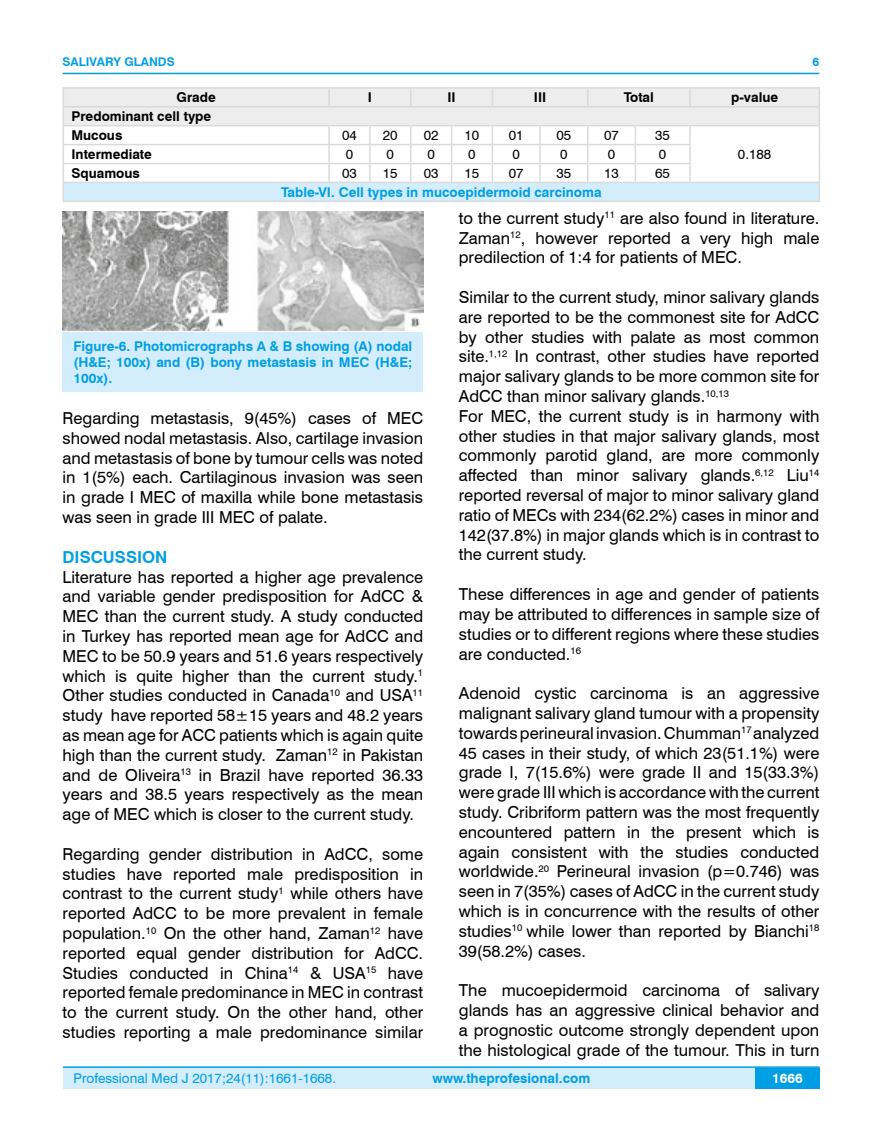
<style>
.page{position:relative;width:882px;height:1145px;background:#fff}
.page>*{position:absolute;margin:0;border:0;box-sizing:border-box;transform-origin:0 0}
.t1{font:16.5px/19.8px "Swiss 721 BT";color:#000;text-align:justify}
.t2{font:700 16.5px "Swiss 721 BT";color:#009fe3}
.t3{font:700 13.5px/16.2px "Swiss 721 BT";color:#009fe3;text-align:justify}
.t4{font:700 13.5px/18.9px "Swiss 721 BT";color:#000}
.t5{font:13.5px "Swiss 721 BT";color:#000}
.t6{font:13.5px "Swiss 721 BT";color:#009fe3}
.t7{font:700 13.5px "Swiss 721 BT";color:#fff}
.t8{font:700 12px "Swiss 721 BT";color:#009fe3}
</style>
<div class="page">
<div style="left:63px;top:1067px;width:756px;height:21px;background:#d4edfc"></div>
<hr style="left:63px;top:1066px;width:756px;height:2px;background:#009fe3">
<div style="left:754px;top:1068px;width:65px;height:20px;background:#009fe3"></div>
<hr style="left:63px;top:73px;width:756px;height:1px;background:#009fe3">
<hr style="left:63px;top:87px;width:266px;height:2px;background:#dadada">
<hr style="left:329px;top:87px;width:41px;height:2px;background:#dadada">
<hr style="left:370px;top:87px;width:40px;height:2px;background:#dadada">
<hr style="left:410px;top:87px;width:41px;height:2px;background:#dadada">
<hr style="left:451px;top:87px;width:41px;height:2px;background:#dadada">
<hr style="left:492px;top:87px;width:47px;height:2px;background:#dadada">
<hr style="left:539px;top:87px;width:48px;height:2px;background:#dadada">
<hr style="left:587px;top:87px;width:48px;height:2px;background:#dadada">
<hr style="left:635px;top:87px;width:54px;height:2px;background:#dadada">
<hr style="left:689px;top:87px;width:130px;height:2px;background:#dadada">
<svg style="left:63px;top:89px;width:756px;height:112px"></svg>
<hr style="left:63px;top:201px;width:266px;height:1px;background:#dadada">
<hr style="left:329px;top:201px;width:41px;height:1px;background:#dadada">
<hr style="left:370px;top:201px;width:40px;height:1px;background:#dadada">
<hr style="left:410px;top:201px;width:41px;height:1px;background:#dadada">
<hr style="left:451px;top:201px;width:41px;height:1px;background:#dadada">
<hr style="left:492px;top:201px;width:47px;height:1px;background:#dadada">
<hr style="left:539px;top:201px;width:48px;height:1px;background:#dadada">
<hr style="left:587px;top:201px;width:48px;height:1px;background:#dadada">
<hr style="left:635px;top:201px;width:54px;height:1px;background:#dadada">
<hr style="left:689px;top:201px;width:130px;height:1px;background:#dadada">
<img style="left:63px;top:211px;width:360px;height:119px">
<div style="left:63px;top:332px;width:360px;height:60px;background:#d4edfc"></div>
<p class="t8" style="left:63px;top:53px;width:113px">SALIVARY GLANDS</p>
<p class="t4" style="left:176px;top:88px;width:41px">Grade</p>
<p class="t4" style="left:367px;top:88px;width:6px">I</p>
<p class="t4" style="left:447px;top:88px;width:10px">II</p>
<p class="t4" style="left:533px;top:88px;width:14px">III</p>
<p class="t4" style="left:623px;top:88px;width:32px">Total</p>
<p class="t4" style="left:730px;top:88px;width:48px">p-value</p>
<p class="t4" style="left:71px;top:107px;width:141px">Predominant cell type<br>Mucous</p>
<p class="t5" style="left:342px;top:126px;width:16px">04</p>
<p class="t5" style="left:382px;top:126px;width:16px">20</p>
<p class="t5" style="left:423px;top:126px;width:16px">02</p>
<p class="t5" style="left:464px;top:126px;width:16px">10</p>
<p class="t5" style="left:508px;top:126px;width:16px">01</p>
<p class="t5" style="left:556px;top:126px;width:16px">05</p>
<p class="t5" style="left:604px;top:126px;width:16px">07</p>
<p class="t5" style="left:655px;top:126px;width:16px">35</p>
<p class="t4" style="left:71px;top:144px;width:82px">Intermediate</p>
<p class="t5" style="left:345px;top:145px;width:9px">0</p>
<p class="t5" style="left:386px;top:145px;width:9px">0</p>
<p class="t5" style="left:427px;top:145px;width:9px">0</p>
<p class="t5" style="left:468px;top:145px;width:9px">0</p>
<p class="t5" style="left:512px;top:145px;width:9px">0</p>
<p class="t5" style="left:560px;top:145px;width:9px">0</p>
<p class="t5" style="left:607px;top:145px;width:9px">0</p>
<p class="t5" style="left:658px;top:145px;width:9px">0</p>
<p class="t5" style="left:737px;top:145px;width:35px">0.188</p>
<p class="t4" style="left:71px;top:163px;width:70px">Squamous</p>
<p class="t5" style="left:342px;top:164px;width:16px">03</p>
<p class="t5" style="left:382px;top:164px;width:16px">15</p>
<p class="t5" style="left:423px;top:164px;width:16px">03</p>
<p class="t5" style="left:464px;top:164px;width:16px">15</p>
<p class="t5" style="left:508px;top:164px;width:16px">07</p>
<p class="t5" style="left:556px;top:164px;width:16px">35</p>
<p class="t5" style="left:604px;top:164px;width:16px">13</p>
<p class="t5" style="left:655px;top:164px;width:16px">65</p>
<p class="t3" style="left:281px;top:184px;width:322px">Table-VI. Cell types in mucoepidermoid carcinoma</p>
<p class="t8" style="left:812px;top:53px;width:8px">6</p>
<p class="t3" style="left:73px;top:337px;width:340px">Figure-6. Photomicrographs A &amp; B showing (A) nodal (H&amp;E; 100x) and (B) bony metastasis in MEC (H&amp;E; 100x).</p>
<p class="t1" style="left:63px;top:408px;width:362px">Regarding metastasis, 9(45%) cases of MEC showed nodal metastasis. Also, cartilage invasion and metastasis of bone by tumour cells was noted in 1(5%) each. Cartilaginous invasion was seen in grade I MEC of maxilla while bone metastasis was seen in grade III MEC of palate.</p>
<p class="t2" style="left:63px;top:545px;width:106px">DISCUSSION</p>
<p class="t1" style="left:63px;top:566px;width:362px">Literature has reported a higher age prevalence and variable gender predisposition for AdCC &amp; MEC than the current study. A study conducted in Turkey has reported mean age for AdCC and MEC to be 50.9 years and 51.6 years respectively which is quite higher than the current study.<sup>1<br></sup>Other studies conducted in Canada<sup>10</sup> and USA<sup>11 </sup>study have reported 58±15 years and 48.2 years as mean age for ACC patients which is again quite high than the current study. Zaman<sup>12</sup> in Pakistan and de Oliveira<sup>13</sup> in Brazil have reported 36.33 years and 38.5 years respectively as the mean age of MEC which is closer to the current study.</p>
<p class="t1" style="left:63px;top:843px;width:362px">Regarding gender distribution in AdCC, some studies have reported male predisposition in contrast to the current study<sup>1</sup> while others have reported AdCC to be more prevalent in female population.<sup>10</sup> On the other hand, Zaman<sup>12</sup> have reported equal gender distribution for AdCC.<br>Studies conducted in China<sup>14</sup> &amp; USA<sup>15</sup> have reported female predominance in MEC in contrast to the current study. On the other hand, other studies reporting a male predominance similar</p>
<p class="t1" style="left:458px;top:207px;width:362px">to the current study<sup>11</sup> are also found in literature.<br>Zaman<sup>12</sup>, however reported a very high male predilection of 1:4 for patients of MEC.</p>
<p class="t1" style="left:458px;top:286px;width:362px;text-align:left">Similar to the current study, minor salivary glands are reported to be the commonest site for AdCC by other studies with palate as most common site.<sup>1,12</sup> In contrast, other studies have reported major salivary glands to be more common site for AdCC than minor salivary glands.<sup>10,13<br></sup>For MEC, the current study is in harmony with other studies in that major salivary glands, most commonly parotid gland, are more commonly affected than minor salivary glands.<sup>6,12</sup> Liu<sup>14 </sup>reported reversal of major to minor salivary gland ratio of MECs with 234(62.2%) cases in minor and 142(37.8%) in major glands which is in contrast to the current study.</p>
<p class="t1" style="left:458px;top:583px;width:362px">These differences in age and gender of patients may be attributed to differences in sample size of studies or to different regions where these studies are conducted.<sup>16</sup></p>
<p class="t1" style="left:458px;top:682px;width:362px">Adenoid cystic carcinoma is an aggressive malignant salivary gland tumour with a propensity towards perineural invasion. Chumman<sup>17</sup> analyzed 45 cases in their study, of which 23(51.1%) were grade I, 7(15.6%) were grade II and 15(33.3%) were grade III which is accordance with the current study. Cribriform pattern was the most frequently encountered pattern in the present which is again consistent with the studies conducted worldwide.<sup>20</sup> Perineural invasion (p=0.746) was seen in 7(35%) cases of AdCC in the current study which is in concurrence with the results of other studies<sup>10</sup> while lower than reported by Bianchi<sup>18<br></sup>39(58.2%) cases.</p>
<p class="t1" style="left:458px;top:979px;width:362px">The mucoepidermoid carcinoma of salivary glands has an aggressive clinical behavior and a prognostic outcome strongly dependent upon the histological grade of the tumour. This in turn</p>
<p class="t6" style="left:74px;top:1069px;width:264px">Professional Med J 2017;24(11):1661-1668.</p>
<p class="t3" style="left:432px;top:1069px;width:159px">www.theprofesional.com</p>
<p class="t7" style="left:771px;top:1069px;width:32px">1666</p>
</div>
